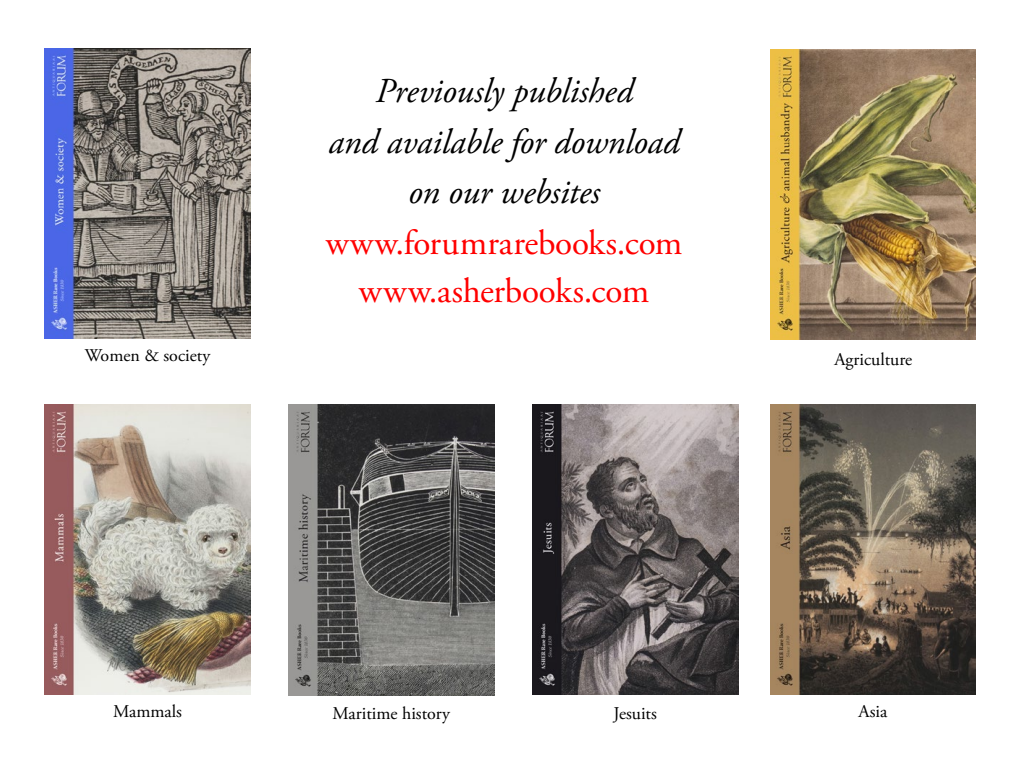
<style>
.page{position:relative;width:1024px;height:768px;background:#fff}
.page>*{position:absolute;margin:0;border:0;box-sizing:border-box;transform-origin:0 0}
.t1{font:italic 35px/50.5px "Adobe Garamond Pro";letter-spacing:-.005em;color:#000;text-align:center}
.t2{font:35px/47.7px "Adobe Garamond Pro";letter-spacing:.02em;color:#f00;text-align:center}
.t3{font:17.9px "Adobe Garamond Pro";letter-spacing:-.01em;color:#000}
</style>
<div class="page">
<img style="left:45px;top:404px;width:205px;height:291px">
<img style="left:533px;top:405px;width:205px;height:290px">
<img style="left:770px;top:404px;width:206px;height:291px">
<img style="left:771px;top:49px;width:205px;height:291px">
<img style="left:45px;top:48px;width:205px;height:291px">
<img style="left:289px;top:404px;width:205px;height:291px">
<h1 class="t1" style="left:329px;top:67px;width:353px">Previously published<br>and available for download on our websites</h1>
<h1 class="t2" style="left:326px;top:220px;width:358px">www.forumrarebooks.com www.asherbooks.com</h1>
<p class="t3" style="left:85px;top:344px;width:127px">Women &amp; society</p>
<p class="t3" style="left:834px;top:348px;width:79px">Agriculture</p>
<p class="t3" style="left:113px;top:700px;width:70px">Mammals</p>
<p class="t3" style="left:332px;top:702px;width:119px">Maritime history</p>
<p class="t3" style="left:613px;top:702px;width:45px">Jesuits</p>
<p class="t3" style="left:859px;top:700px;width:30px">Asia</p>
</div>
